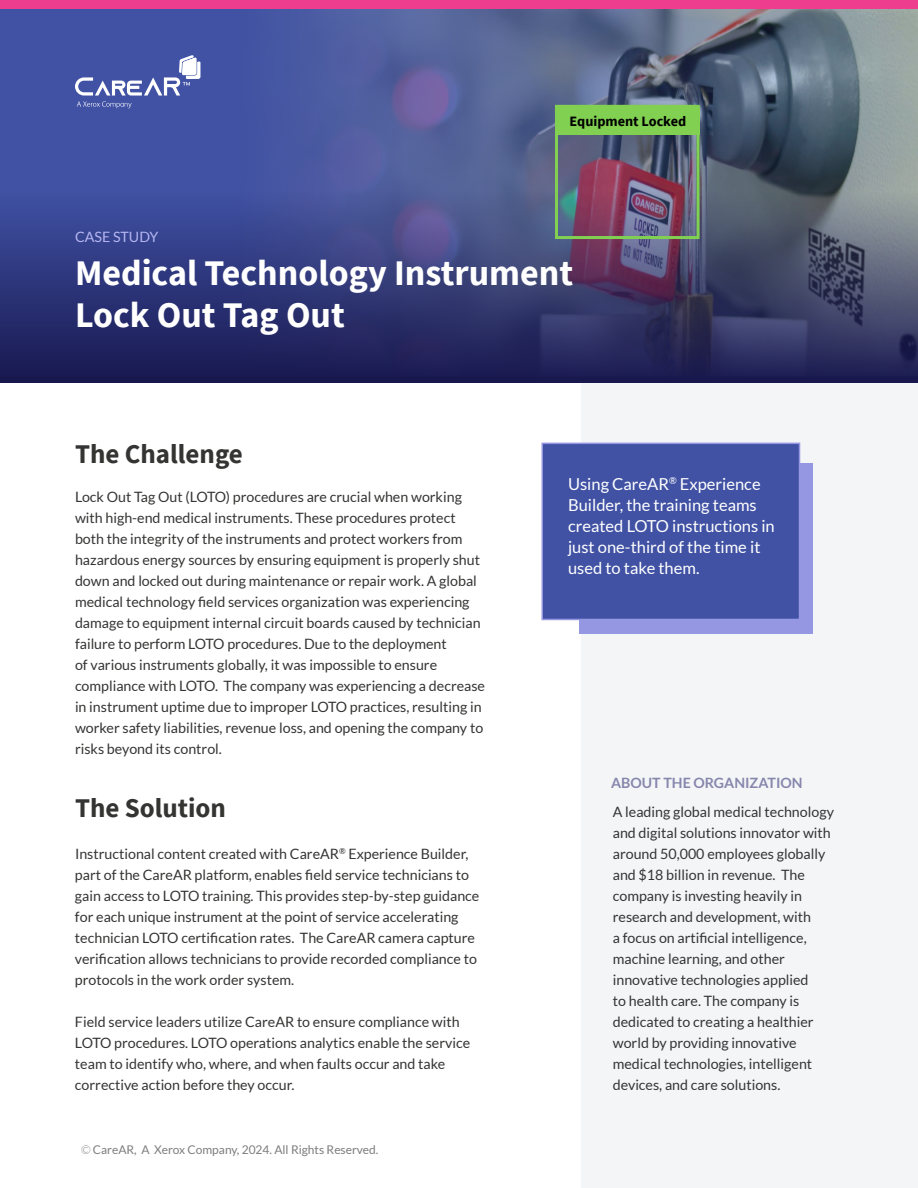
<style>
.page{position:relative;width:918px;height:1188px;background:#fff}
.page>*{position:absolute;margin:0;border:0;box-sizing:border-box;transform-origin:0 0}
.t1{font:700 36px/42px "Source Sans Pro";color:#fff}
.t2{font:700 27px "Source Sans Pro";color:#343433}
.t3{font:16.5px/21px "Lato";color:#fff}
.t4{font:14.25px/21px "Lato";color:#343433}
.t5{font:700 14.25px "Lato";color:#323273}
.t6{font:700 14.25px "Source Sans Pro";color:#000}
.t7{font:14.25px "Lato";color:#b6b7f2}
.t8{font:12px "Lato";color:#7d7d7d}
.s1{font-weight:300}
</style>
<div class="page">
<div style="left:581px;top:342px;width:337px;height:846px;background:#f4f5f7"></div>
<div style="left:0;top:0;width:918px;height:382px;background:#4152a4"></div>
<img style="left:306px;top:9px;width:612px;height:183px">
<svg style="left:0;top:192px;width:918px;height:190px;background:#393d71"></svg>
<svg style="left:75px;top:55px;width:125px;height:53px"></svg>
<div style="left:0;top:0;width:918px;height:9px;background:#ee3c8f"></div>
<div style="left:579px;top:463px;width:234px;height:171px;background:#9697e3"></div>
<div style="left:542px;top:443px;width:258px;height:177px;background:#4152a4;border:2px solid #9697e3"></div>
<div style="left:555px;top:105px;width:145px;height:134px;border:3px solid #81d051"></div>
<div style="left:556px;top:106px;width:144px;height:28px;background:#81d051"></div>
<p class="t7" style="left:75px;top:229px;width:85px">CASE STUDY</p>
<p class="t6" style="left:570px;top:111px;width:118px">Equipment Locked</p>
<h1 class="t1" style="left:75px;top:252px;width:500px">Medical Technology Instrument<br>Lock Out Tag Out</h1>
<h2 class="t2" style="left:75px;top:436px;width:169px">The Challenge</h2>
<p class="t4" style="left:75px;top:486px;width:412px">Lock Out Tag Out (LOTO) procedures are crucial when working with high-end medical instruments. These procedures protect both the integrity of the instruments and protect workers from hazardous energy sources by ensuring equipment is properly shut down and locked out during maintenance or repair work. A global medical technology field services organization was experiencing damage to equipment internal circuit boards caused by technician failure to perform LOTO procedures. Due to the deployment<br>of various instruments globally, it was impossible to ensure compliance with LOTO. The company was experiencing a decrease in instrument uptime due to improper LOTO practices, resulting in worker safety liabilities, revenue loss, and opening the company to risks beyond its control.</p>
<h2 class="t2" style="left:75px;top:790px;width:153px">The Solution</h2>
<p class="t4" style="left:75px;top:843px;width:406px">Instructional content created with CareAR<sup>®</sup> Experience Builder, part of the CareAR platform, enables field service technicians to gain access to LOTO training. This provides step-by-step guidance for each unique instrument at the point of service accelerating technician LOTO certification rates. The CareAR camera capture verification allows technicians to provide recorded compliance to protocols in the work order system.</p>
<p class="t4" style="left:75px;top:1011px;width:397px">Field service leaders utilize CareAR to ensure compliance with LOTO procedures. LOTO operations analytics enable the service team to identify who, where, and when faults occur and take corrective action before they occur.</p>
<p class="t8" style="left:81px;top:1143px;width:299px"><span class="s1">©</span> CareAR, A Xerox Company, 2024. All Rights Reserved.</p>
<p class="t3" style="left:568px;top:473px;width:208px">Using CareAR<sup>®</sup> Experience<br>Builder, the training teams created LOTO instructions in just one-third of the time it used to take them.</p>
<p class="t5" style="left:611px;top:775px;width:193px">ABOUT THE ORGANIZATION</p>
<p class="t4" style="left:613px;top:801px;width:223px">A leading global medical technology and digital solutions innovator with around 50,000 employees globally and $18 billion in revenue. The company is investing heavily in research and development, with<br>a focus on artificial intelligence, machine learning, and other innovative technologies applied<br>to health care. The company is dedicated to creating a healthier world by providing innovative medical technologies, intelligent devices, and care solutions.</p>
</div>
